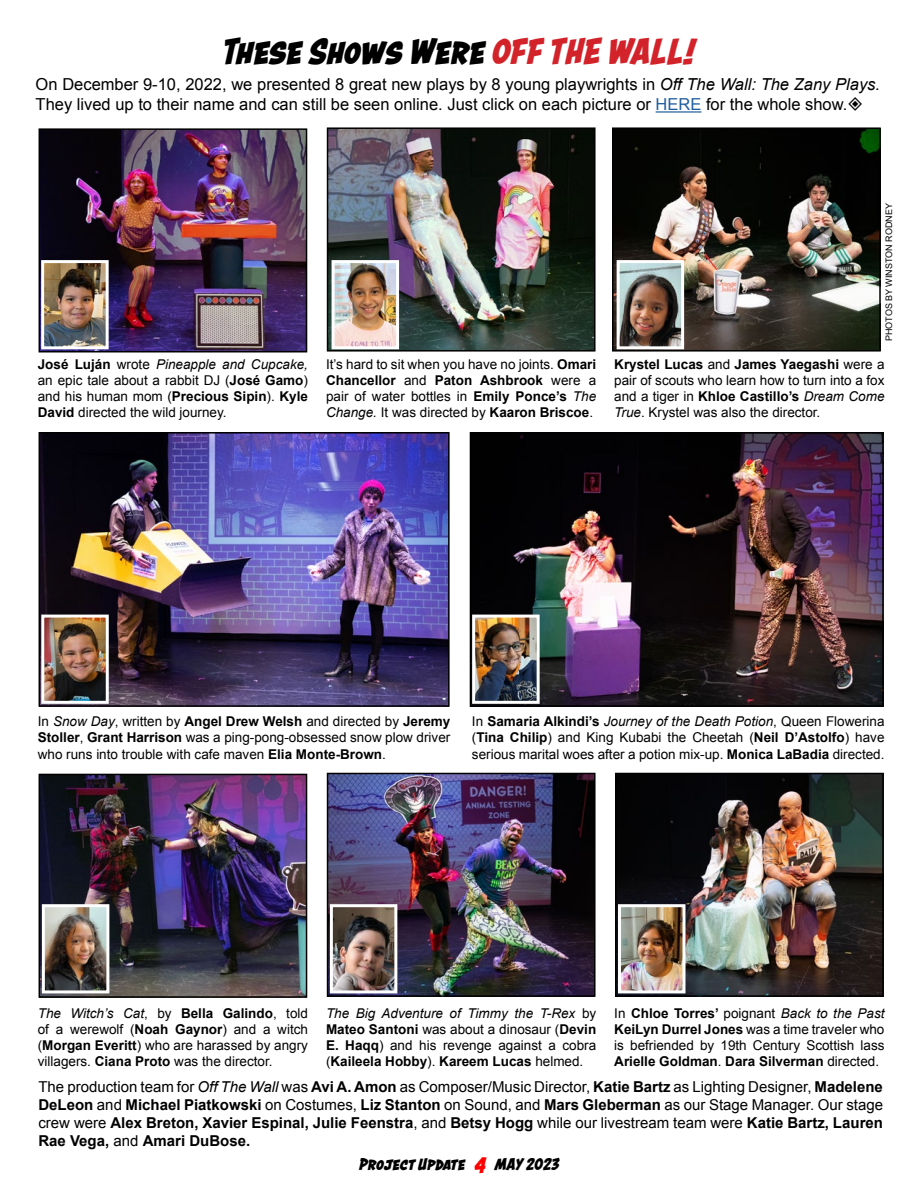
<style>
.page{position:relative;width:918px;height:1188px;background:#fff}
.page>*{position:absolute;margin:0;border:0;box-sizing:border-box;transform-origin:0 0}
.t1{font:italic 700 39px "Astounder Squared BB";letter-spacing:-.005em;color:#000}
.t2{font:italic 700 18px "Astounder Squared BB";letter-spacing:-.01em;color:#000}
.t3{font:16.5px/19.8px "Arial";color:#000}
.t4{font:15px/18px "Arial";color:#000;text-align:justify}
.t5{font:13.5px/16.2px "Arial";color:#000;text-align:justify}
.t6{font:9px "Arial";color:#000}
.s1{color:#d2232a}
.s2{font-style:italic}
.s3{color:#215e9e}
.s4{font-weight:700}
.s5{font-size:24px;color:#f00}
</style>
<div class="page">
<img style="left:473px;top:435px;width:408px;height:269px">
<div style="left:470px;top:432px;width:414px;height:275px;border:2px solid #000"></div>
<img style="left:42px;top:435px;width:405px;height:269px">
<div style="left:39px;top:432px;width:411px;height:275px;border:2px solid #000"></div>
<img style="left:618px;top:776px;width:263px;height:218px">
<div style="left:615px;top:773px;width:269px;height:224px;border:2px solid #000"></div>
<img style="left:330px;top:776px;width:263px;height:218px">
<div style="left:327px;top:773px;width:269px;height:224px;border:2px solid #000"></div>
<img style="left:42px;top:777px;width:262px;height:218px">
<div style="left:39px;top:774px;width:268px;height:224px;border:2px solid #000"></div>
<img style="left:615px;top:130px;width:263px;height:219px">
<div style="left:612px;top:127px;width:269px;height:225px;border:2px solid #000"></div>
<img style="left:330px;top:130px;width:263px;height:219px">
<div style="left:327px;top:127px;width:269px;height:225px;border:2px solid #000"></div>
<img style="left:42px;top:131px;width:262px;height:218px">
<div style="left:39px;top:128px;width:268px;height:224px;border:2px solid #000"></div>
<hr style="left:656px;top:111px;width:45px;height:2px;background:#215e9e">
<img style="left:334px;top:908px;width:59px;height:81px">
<div style="left:330px;top:904px;width:67px;height:89px;border:3px solid #fff"></div>
<img style="left:621px;top:264px;width:59px;height:81px">
<div style="left:617px;top:260px;width:67px;height:89px;border:3px solid #fff"></div>
<img style="left:45px;top:264px;width:60px;height:81px">
<div style="left:41px;top:260px;width:68px;height:89px;border:3px solid #fff"></div>
<img style="left:336px;top:264px;width:59px;height:81px">
<div style="left:332px;top:260px;width:67px;height:89px;border:3px solid #fff"></div>
<img style="left:45px;top:619px;width:60px;height:81px">
<div style="left:41px;top:615px;width:68px;height:89px;border:3px solid #fff"></div>
<img style="left:622px;top:908px;width:60px;height:81px">
<div style="left:618px;top:904px;width:68px;height:89px;border:3px solid #fff"></div>
<img style="left:46px;top:908px;width:59px;height:81px">
<div style="left:42px;top:904px;width:67px;height:89px;border:3px solid #fff"></div>
<img style="left:476px;top:619px;width:60px;height:81px">
<div style="left:472px;top:615px;width:68px;height:89px;border:3px solid #fff"></div>
<h1 class="t1" style="left:221px;top:28px;width:475px">These Shows Were <span class="s1">OFF THE WALL!</span></h1>
<p class="t3" style="left:36px;top:75px;width:846px">On December 9-10, 2022, we presented 8 great new plays by 8 young playwrights in <span class="s2">Off The Wall: The Zany Plays.<br></span>They lived up to their name and can still be seen online. Just click on each picture or <span class="s3">HERE</span> for the whole show.</p>
<p class="t6" style="left:883px;top:341px;width:140px;rotate:-90deg">PHOTOS BY WINSTON RODNEY</p>
<p class="t5" style="left:38px;top:356px;width:272px"><span class="s4">José Luján</span> wrote <span class="s2">Pineapple and Cupcake, </span>an epic tale about a rabbit DJ (<span class="s4">José Gamo</span>) and his human mom (<span class="s4">Precious Sipin</span>). <span class="s4">Kyle David</span> directed the wild journey.</p>
<p class="t5" style="left:326px;top:356px;width:272px">It’s hard to sit when you have no joints. <span class="s4">Omari Chancellor</span> and <span class="s4">Paton Ashbrook</span> were a pair of water bottles in <span class="s4">Emily Ponce’s</span> <span class="s2">The Change.</span> It was directed by <span class="s4">Kaaron Briscoe</span>.</p>
<p class="t5" style="left:614px;top:356px;width:272px"><span class="s4">Krystel Lucas</span> and <span class="s4">James Yaegashi</span> were a pair of scouts who learn how to turn into a fox and a tiger in <span class="s4">Khloe Castillo’s</span> <span class="s2">Dream Come True</span>. Krystel was also the director.</p>
<p class="t5" style="left:38px;top:713px;width:414px">In <span class="s2">Snow Day</span>, written by <span class="s4">Angel Drew Welsh</span> and directed by <span class="s4">Jeremy Stoller</span>, <span class="s4">Grant Harrison</span> was a ping-pong-obsessed snow plow driver who runs into trouble with cafe maven <span class="s4">Elia Monte-Brown</span>.</p>
<p class="t5" style="left:472px;top:713px;width:414px">In <span class="s4">Samaria Alkindi’s</span> <span class="s2">Journey of the Death Potion</span>, Queen Flowerina (<span class="s4">Tina Chilip</span>) and King Kubabi the Cheetah (<span class="s4">Neil D’Astolfo</span>) have serious marital woes after a potion mix-up. <span class="s4">Monica LaBadia</span> directed.</p>
<p class="t5" style="left:38px;top:1005px;width:272px"><span class="s2">The Witch’s Cat</span>, by <span class="s4">Bella Galindo</span>, told of a werewolf (<span class="s4">Noah Gaynor</span>) and a witch (<span class="s4">Morgan Everitt</span>) who are harassed by angry villagers. <span class="s4">Ciana Proto</span> was the director.</p>
<p class="t5" style="left:326px;top:1005px;width:272px"><span class="s2">The Big Adventure of Timmy the T-Rex</span> by <span class="s4">Mateo Santoni</span> was about a dinosaur (<span class="s4">Devin E. Haqq</span>) and his revenge against a cobra (<span class="s4">Kaileela Hobby</span>). <span class="s4">Kareem Lucas</span> helmed.</p>
<p class="t5" style="left:614px;top:1005px;width:272px">In <span class="s4">Chloe Torres’</span> poignant <span class="s2">Back to the Past </span><span class="s4">KeiLyn Durrel Jones</span> was a time traveler who is befriended by 19th Century Scottish lass <span class="s4">Arielle Goldman</span>. <span class="s4">Dara Silverman</span> directed.</p>
<p class="t4" style="left:38px;top:1078px;width:846px">The production team for <span class="s2">Off The Wall</span> was <span class="s4">Avi A. Amon</span> as Composer/Music Director, <span class="s4">Katie Bartz</span> as Lighting Designer, <span class="s4">Madelene DeLeon</span> and <span class="s4">Michael Piatkowski</span> on Costumes, <span class="s4">Liz Stanton</span> on Sound, and <span class="s4">Mars Gleberman</span> as our Stage Manager. Our stage crew were <span class="s4">Alex Breton, Xavier Espinal, Julie Feenstra</span>, and <span class="s4">Betsy Hogg</span> while our livestream team were <span class="s4">Katie Bartz, Lauren Rae Vega,</span> and <span class="s4">Amari DuBose.</span></p>
<h2 class="t2" style="left:359px;top:1153px;width:202px">Project Update <span class="s5">4</span> MAY 2023</h2>
</div>
